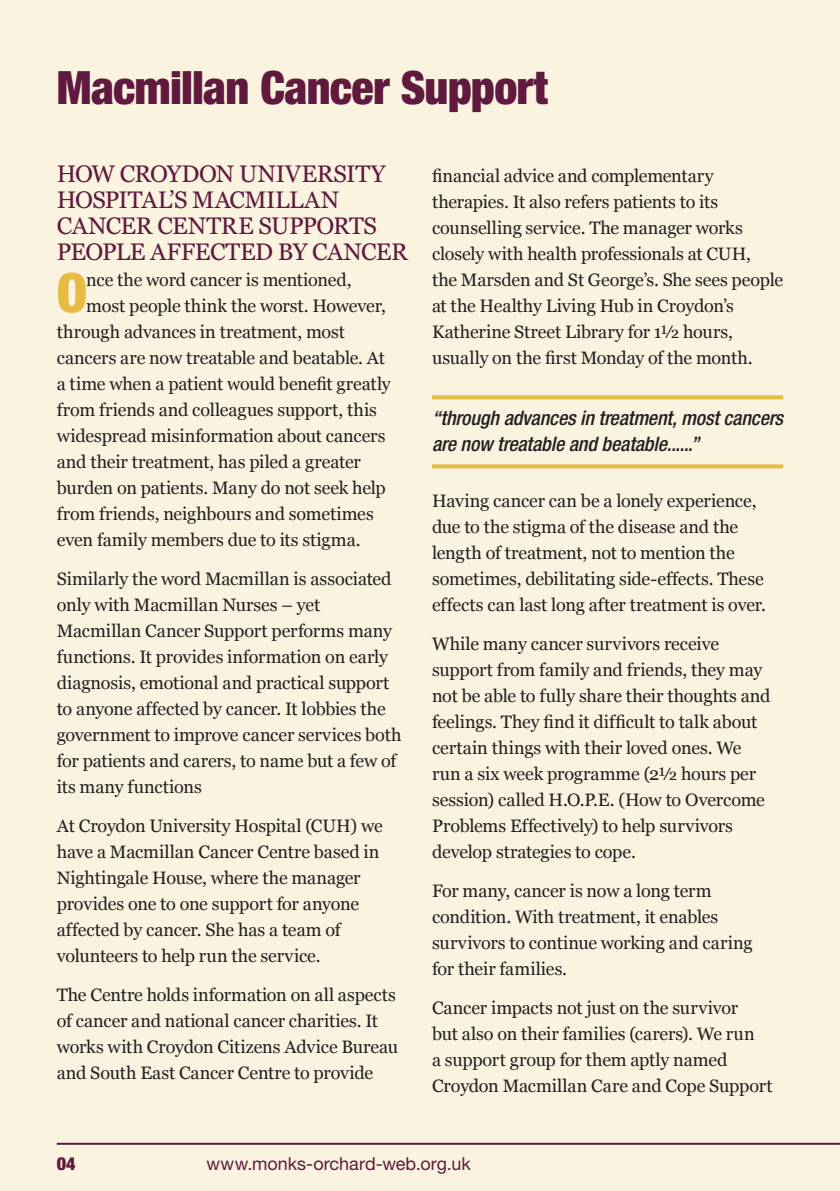
<style>
.page{position:relative;width:840px;height:1191px;background:#fff}
.page>*{position:absolute;margin:0;border:0;box-sizing:border-box;transform-origin:0 0}
._04a_intro_para{font:900 condensed 54.4px "Helvetica Neue LT Std";color:#e7bc43}
._01_Page_Heading{font:900 condensed 46px "Helvetica Neue LT Std";letter-spacing:-.015em;color:#601a3f}
._04_Body_copy_Head_1{font:24px/26px "Georgia";letter-spacing:-.02em;color:#601a3f}
._11_quote{font:italic 500 condensed 20px/26px "Helvetica Neue LT Std";letter-spacing:-.005em;color:#231f20}
._04_Body_copy{font:18px/26px "Georgia";letter-spacing:-.005em;color:#231f20}
._04a_intro_para-2{font:18px "Georgia";letter-spacing:-.01em;color:#231f20}
.t1{font:18px "Helvetica Neue LT Std";color:#601a3f}
.t2{font:900 condensed 18px "Helvetica Neue LT Std";color:#601a3f}
</style>
<div class="page">
<div style="left:0;top:0;width:839px;height:1191px;background:#faf3df"></div>
<svg style="left:432px;top:395px;width:350px;height:4px"></svg>
<svg style="left:432px;top:464px;width:350px;height:4px"></svg>
<hr style="left:57px;top:1142px;width:782px;height:2px;background:#601a3f">
<p class="_01_Page_Heading" style="left:57px;top:59px;width:492px">Macmillan Cancer Support</p>
<p class="_04_Body_copy_Head_1" style="left:57px;top:161px;width:352px">HOW CROYDON UNIVERSITY<br>HOSPITAL’S MACMILLAN<br>CANCER CENTRE SUPPORTS<br>PEOPLE AFFECTED BY CANCER</p>
<p class="_04a_intro_para" style="left:57px;top:259px;width:32px">O</p>
<p class="_04a_intro_para-2" style="left:86px;top:269px;width:267px">nce the word cancer is mentioned,</p>
<p class="_04a_intro_para-2" style="left:86px;top:295px;width:301px">most people think the worst. However,</p>
<p class="_04a_intro_para-2" style="left:57px;top:321px;width:290px">through advances in treatment, most</p>
<p class="_04a_intro_para-2" style="left:57px;top:347px;width:330px">cancers are now treatable and beatable. At</p>
<p class="_04a_intro_para-2" style="left:57px;top:373px;width:335px">a time when a patient would benefit greatly</p>
<p class="_04a_intro_para-2" style="left:57px;top:399px;width:321px">from friends and colleagues support, this</p>
<p class="_04a_intro_para-2" style="left:57px;top:425px;width:330px">widespread misinformation about cancers</p>
<p class="_04a_intro_para-2" style="left:57px;top:451px;width:305px">and their treatment, has piled a greater</p>
<p class="_04a_intro_para-2" style="left:57px;top:477px;width:330px">burden on patients. Many do not seek help</p>
<p class="_04a_intro_para-2" style="left:57px;top:503px;width:318px">from friends, neighbours and sometimes</p>
<p class="_04a_intro_para-2" style="left:57px;top:529px;width:305px">even family members due to its stigma.</p>
<p class="_04_Body_copy" style="left:57px;top:566px;width:346px">Similarly the word Macmillan is associated only with Macmillan Nurses – yet Macmillan Cancer Support performs many functions. It provides information on early diagnosis, emotional and practical support to anyone affected by cancer. It lobbies the government to improve cancer services both for patients and carers, to name but a few of its many functions</p>
<p class="_04_Body_copy" style="left:57px;top:813px;width:327px">At Croydon University Hospital (CUH) we have a Macmillan Cancer Centre based in Nightingale House, where the manager provides one to one support for anyone affected by cancer. She has a team of volunteers to help run the service.</p>
<p class="_04_Body_copy" style="left:57px;top:982px;width:343px">The Centre holds information on all aspects of cancer and national cancer charities. It works with Croydon Citizens Advice Bureau and South East Cancer Centre to provide</p>
<p class="_04_Body_copy" style="left:432px;top:163px;width:352px">financial advice and complementary therapies. It also refers patients to its counselling service. The manager works closely with health professionals at CUH,<br>the Marsden and St George’s. She sees people at the Healthy Living Hub in Croydon’s Katherine Street Library for 1½ hours, usually on the first Monday of the month.</p>
<p class="_11_quote" style="left:432px;top:405px;width:352px">“through advances in treatment, most cancers are now treatable and beatable......”</p>
<p class="_04_Body_copy" style="left:432px;top:488px;width:335px">Having cancer can be a lonely experience, due to the stigma of the disease and the length of treatment, not to mention the sometimes, debilitating side-effects. These effects can last long after treatment is over.</p>
<p class="_04_Body_copy" style="left:432px;top:631px;width:340px">While many cancer survivors receive support from family and friends, they may not be able to fully share their thoughts and feelings. They find it difficult to talk about certain things with their loved ones. We run a six week programme (2½ hours per session) called H.O.P.E. (How to Overcome Problems Effectively) to help survivors develop strategies to cope.</p>
<p class="_04_Body_copy" style="left:432px;top:878px;width:322px">For many, cancer is now a long term condition. With treatment, it enables survivors to continue working and caring for their families.</p>
<p class="_04_Body_copy" style="left:432px;top:995px;width:342px">Cancer impacts not just on the survivor<br>but also on their families (carers). We run<br>a support group for them aptly named Croydon Macmillan Care and Cope Support</p>
<p class="t2" style="left:57px;top:1152px;width:20px">04</p>
<p class="t1" style="left:206px;top:1152px;width:266px">www.monks-orchard-web.org.uk</p>
</div>
